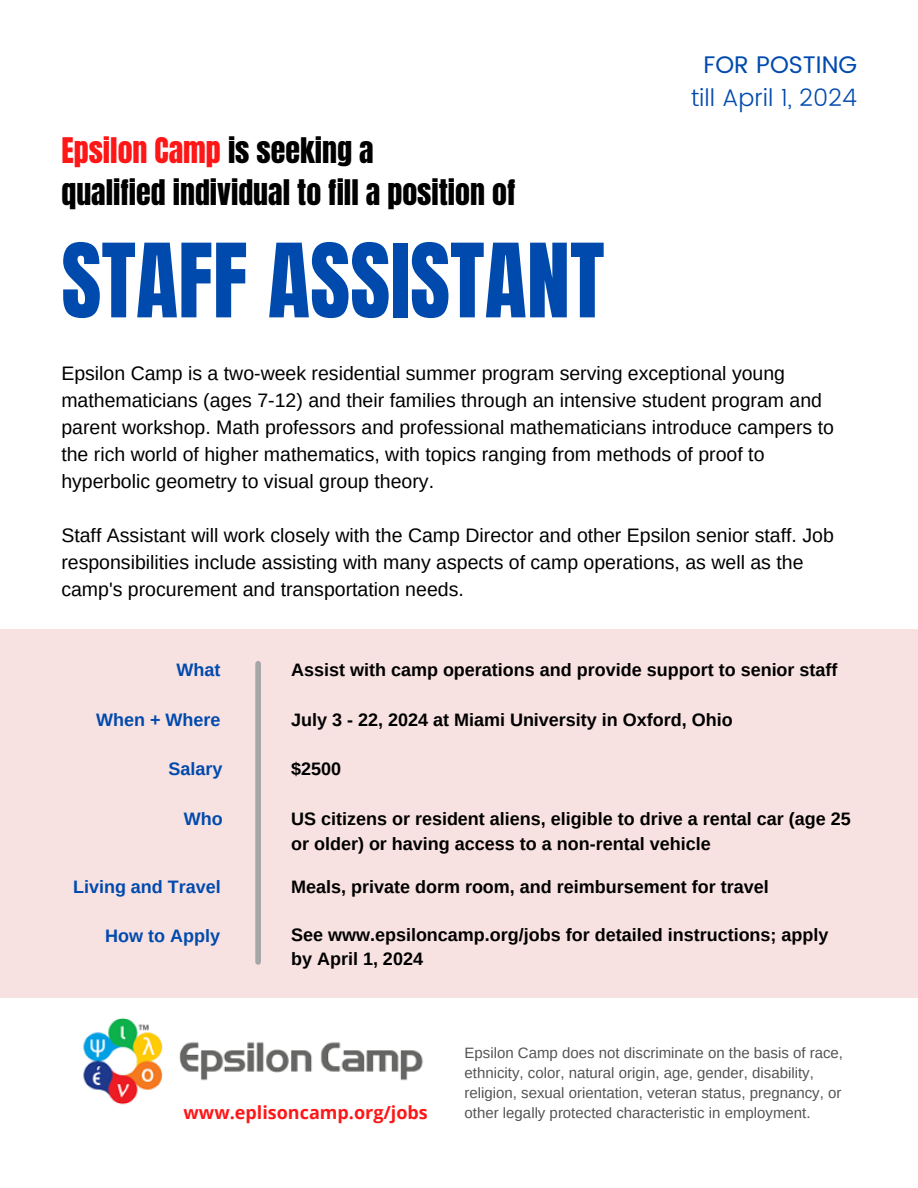
<style>
.page{position:relative;width:918px;height:1188px;background:#fff}
.page>*{position:absolute;margin:0;border:0;box-sizing:border-box;transform-origin:0 0}
.t1{font:87px "Anton";color:#004aad}
.t2{font:30px "Anton";color:#000}
.t3{font:30px "Anton";color:#ff1616}
.t4{font:300 24px "Poppins";color:#004aad}
.t5{font:24px "Poppins";color:#004aad}
.t6{font:19.5px/27px "Arimo";color:#000}
.t7{font:700 18px/24.8px "Arimo";color:#000}
.t8{font:700 18px "Arimo";color:#004aad}
.t9{font:700 18px "Open Sans";color:#ff1616}
.t10{font:15px/20.2px "Arimo";color:#545454}
.s1{color:#000}
</style>
<div class="page">
<div style="left:0;top:629px;width:918px;height:369px;background:#f8e1e1"></div>
<div style="left:255px;top:664px;width:6px;height:298px;background:#a6a6a6"></div>
<img style="left:83px;top:1018px;width:341px;height:87px">
<p class="t3" style="left:61px;top:129px;width:314px">Epsilon Camp <span class="s1">is seeking a</span></p>
<p class="t2" style="left:61px;top:171px;width:456px">qualified individual to fill a position of</p>
<p class="t1" style="left:61px;top:218px;width:545px">STAFF ASSISTANT</p>
<p class="t5" style="left:704px;top:51px;width:155px">FOR POSTING</p>
<p class="t4" style="left:691px;top:83px;width:168px">till April 1, 2024</p>
<p class="t6" style="left:61px;top:360px;width:774px">Epsilon Camp is a two-week residential summer program serving exceptional young mathematicians (ages 7-12) and their families through an intensive student program and parent workshop. Math professors and professional mathematicians introduce campers to the rich world of higher mathematics, with topics ranging from methods of proof to hyperbolic geometry to visual group theory.</p>
<p class="t6" style="left:61px;top:522px;width:774px">Staff Assistant will work closely with the Camp Director and other Epsilon senior staff. Job responsibilities include assisting with many aspects of camp operations, as well as the camp's procurement and transportation needs.</p>
<p class="t8" style="left:177px;top:660px;width:45px">What</p>
<p class="t8" style="left:96px;top:709px;width:126px">When + Where</p>
<p class="t8" style="left:169px;top:759px;width:55px">Salary</p>
<p class="t8" style="left:184px;top:809px;width:40px">Who</p>
<p class="t8" style="left:73px;top:876px;width:149px">Living and Travel</p>
<p class="t8" style="left:105px;top:926px;width:116px">How to Apply</p>
<p class="t7" style="left:291px;top:657px;width:548px">Assist with camp operations and provide support to senior staff</p>
<p class="t7" style="left:291px;top:707px;width:443px">July 3 - 22, 2024 at Miami University in Oxford, Ohio</p>
<p class="t7" style="left:291px;top:756px;width:52px">$2500</p>
<p class="t7" style="left:291px;top:807px;width:561px">US citizens or resident aliens, eligible to drive a rental car (age 25 or older) or having access to a non-rental vehicle</p>
<p class="t7" style="left:291px;top:874px;width:479px">Meals, private dorm room, and reimbursement for travel</p>
<p class="t7" style="left:291px;top:922px;width:539px">See www.epsiloncamp.org/jobs for detailed instructions; apply by April 1, 2024</p>
<p class="t9" style="left:184px;top:1100px;width:246px">www.eplisoncamp.org/jobs</p>
<p class="t10" style="left:465px;top:1042px;width:380px">Epsilon Camp does not discriminate on the basis of race, ethnicity, color, natural origin, age, gender, disability, religion, sexual orientation, veteran status, pregnancy, or other legally protected characteristic in employment.</p>
</div>
